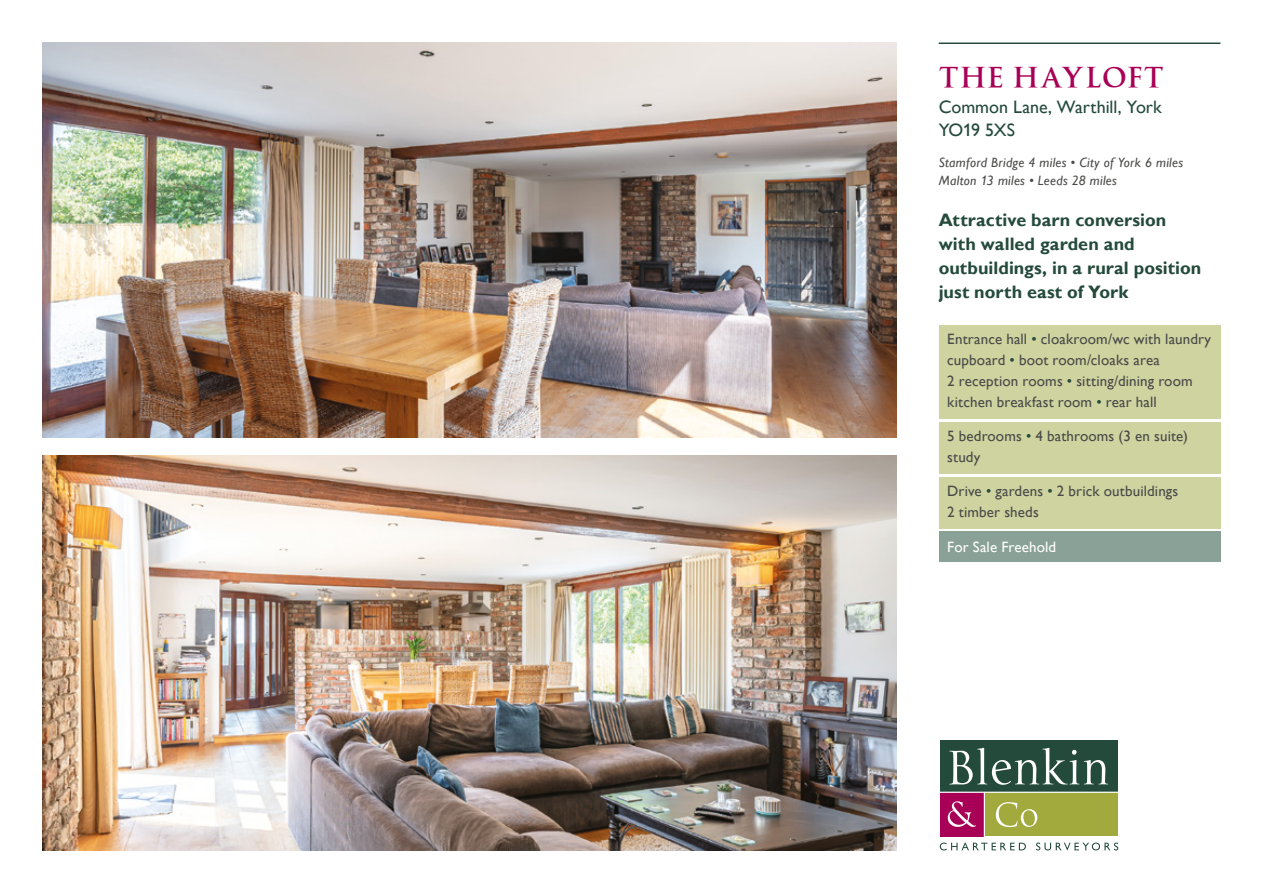
<style>
.page{position:relative;width:1263px;height:893px;background:#fff}
.page>*{position:absolute;margin:0;border:0;box-sizing:border-box;transform-origin:0 0}
.t1{font:30px "La Gioconda SCTT Bold";letter-spacing:.01em;color:#a80056}
.t2{font:700 18px/24px "Gill Alt One";letter-spacing:.005em;color:#244a3c}
.t3{font:18px/22.5px "Gill Alt One";color:#244a3c}
.t4{font:15px/21px "Gill Alt One";letter-spacing:.01em;color:#4a4a49}
.t5{font:15px "Gill Alt One";letter-spacing:.005em;color:#fff}
.t6{font:italic 13.5px/18px "Gill Alt One";letter-spacing:.025em;color:#4a4a49}
.s1{color:#244a3c}
</style>
<div class="page">
<img style="left:43px;top:43px;width:853px;height:395px">
<img style="left:43px;top:455px;width:853px;height:395px">
<hr style="left:939px;top:43px;width:281px;height:1px;background:#244a3c">
<div style="left:939px;top:325px;width:281px;height:94px;background:#cfd39f"></div>
<div style="left:939px;top:422px;width:281px;height:52px;background:#cfd39f"></div>
<div style="left:939px;top:477px;width:281px;height:52px;background:#cfd39f"></div>
<div style="left:939px;top:531px;width:281px;height:31px;background:#89a196"></div>
<svg style="left:940px;top:843px;width:86px;height:7px"></svg>
<svg style="left:1036px;top:843px;width:82px;height:7px"></svg>
<svg style="left:940px;top:740px;width:178px;height:97px;background:#747757"></svg>
<h1 class="t1" style="left:939px;top:59px;width:226px">THE HAYLOFT</h1>
<p class="t3" style="left:939px;top:96px;width:224px">Common Lane, Warthill, York<br>YO19 5XS</p>
<p class="t6" style="left:939px;top:153px;width:246px">Stamford Bridge 4 miles • City of York 6 miles<br>Malton 13 miles • Leeds 28 miles</p>
<p class="t2" style="left:939px;top:207px;width:264px">Attractive barn conversion with walled garden and outbuildings, in a rural position just north east of York</p>
<p class="t4" style="left:947px;top:328px;width:265px">Entrance hall <span class="s1">•</span> cloakroom/wc with laundry cupboard <span class="s1">•</span> boot room/cloaks area<br>2 reception rooms <span class="s1">•</span> sitting/dining room kitchen breakfast room <span class="s1">•</span> rear hall</p>
<p class="t4" style="left:947px;top:425px;width:242px">5 bedrooms <span class="s1">•</span> 4 bathrooms (3 en suite) study</p>
<p class="t4" style="left:947px;top:480px;width:233px">Drive <span class="s1">•</span> gardens <span class="s1">•</span> 2 brick outbuildings<br>2 timber sheds</p>
<p class="t5" style="left:947px;top:538px;width:110px">For Sale Freehold</p>
</div>
